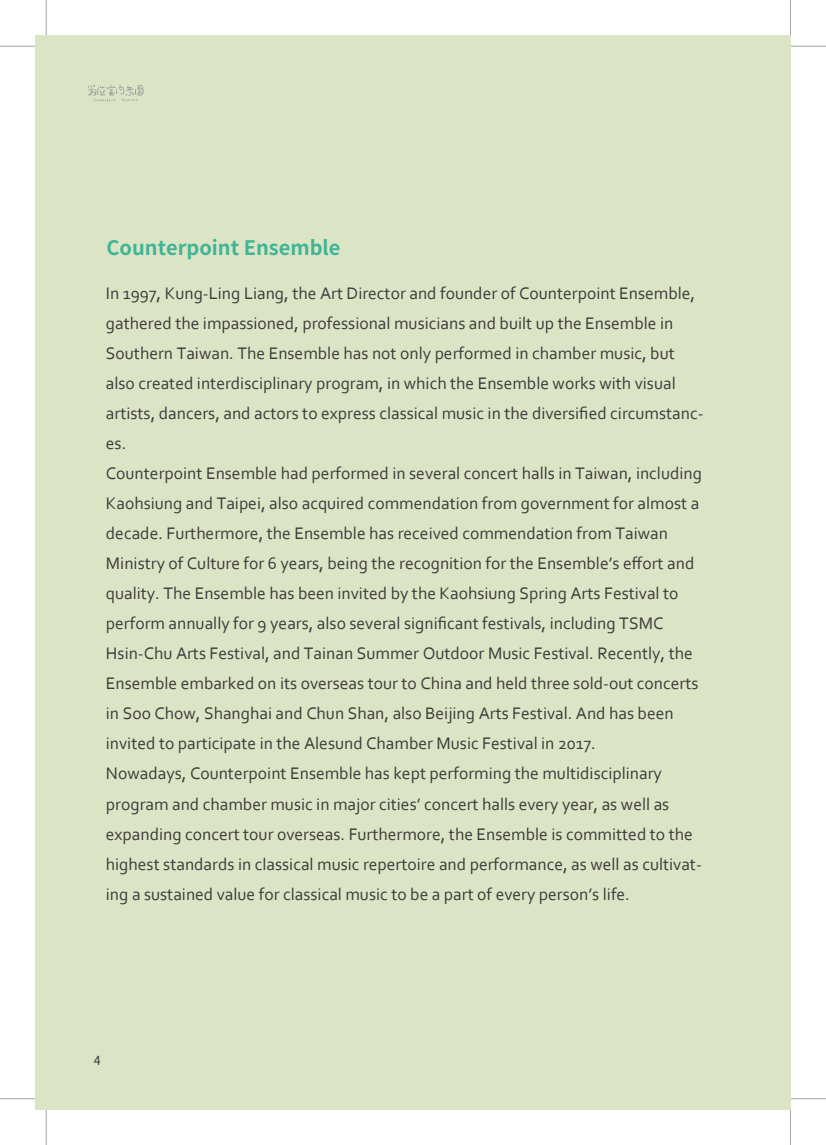
<style>
.page{position:relative;width:826px;height:1145px;background:#fff}
.page>*{position:absolute;margin:0;border:0;box-sizing:border-box;transform-origin:0 0}
.t1{font:700 20px "Noto Sans CJ Ktc";color:#40b596}
.t2{font:17.5px/30px "Corbel";color:#3d3b3a}
.t3{font:12.5px "Noto Sans CJ Ktc";color:#3d3b3a}
</style>
<div class="page">
<hr style="left:790px;top:0;width:1px;height:35px;background:#000">
<hr style="left:46px;top:0;width:1px;height:35px;background:#000">
<hr style="left:790px;top:46px;width:36px;height:1px;background:#000">
<hr style="left:0;top:46px;width:35px;height:1px;background:#000">
<hr style="left:790px;top:1098px;width:36px;height:1px;background:#000">
<hr style="left:0;top:1098px;width:35px;height:1px;background:#000">
<hr style="left:790px;top:1109px;width:1px;height:35px;background:#000">
<hr style="left:46px;top:1109px;width:1px;height:35px;background:#000">
<div style="left:36px;top:35px;width:754px;height:1074px;background:#dce4c6"></div>
<svg style="left:88px;top:84px;width:56px;height:18px"></svg>
<p class="t1" style="left:106px;top:236px;width:235px">Counterpoint Ensemble</p>
<p class="t2" style="left:106px;top:278px;width:599px">In 1997, Kung-Ling Liang, the Art Director and founder of Counterpoint Ensemble, gathered the impassioned, professional musicians and built up the Ensemble in Southern Taiwan. The Ensemble has not only performed in chamber music, but also created interdisciplinary program, in which the Ensemble works with visual artists, dancers, and actors to express classical music in the diversified circumstanc&shy;es.<br>Counterpoint Ensemble had performed in several concert halls in Taiwan, including Kaohsiung and Taipei, also acquired commendation from government for almost a decade. Furthermore, the Ensemble has received commendation from Taiwan Ministry of Culture for 6 years, being the recognition for the Ensemble’s effort and quality. The Ensemble has been invited by the Kaohsiung Spring Arts Festival to perform annually for 9 years, also several significant festivals, including TSMC Hsin-Chu Arts Festival, and Tainan Summer Outdoor Music Festival. Recently, the Ensemble embarked on its overseas tour to China and held three sold-out concerts in Soo Chow, Shanghai and Chun Shan, also Beijing Arts Festival. And has been invited to participate in the Alesund Chamber Music Festival in 2017.<br>Nowadays, Counterpoint Ensemble has kept performing the multidisciplinary program and chamber music in major cities’ concert halls every year, as well as expanding concert tour overseas. Furthermore, the Ensemble is committed to the highest standards in classical music repertoire and performance, as well as cultivat&shy;ing a sustained value for classical music to be a part of every person’s life.</p>
<p class="t3" style="left:94px;top:1053px;width:8px">4</p>
</div>
